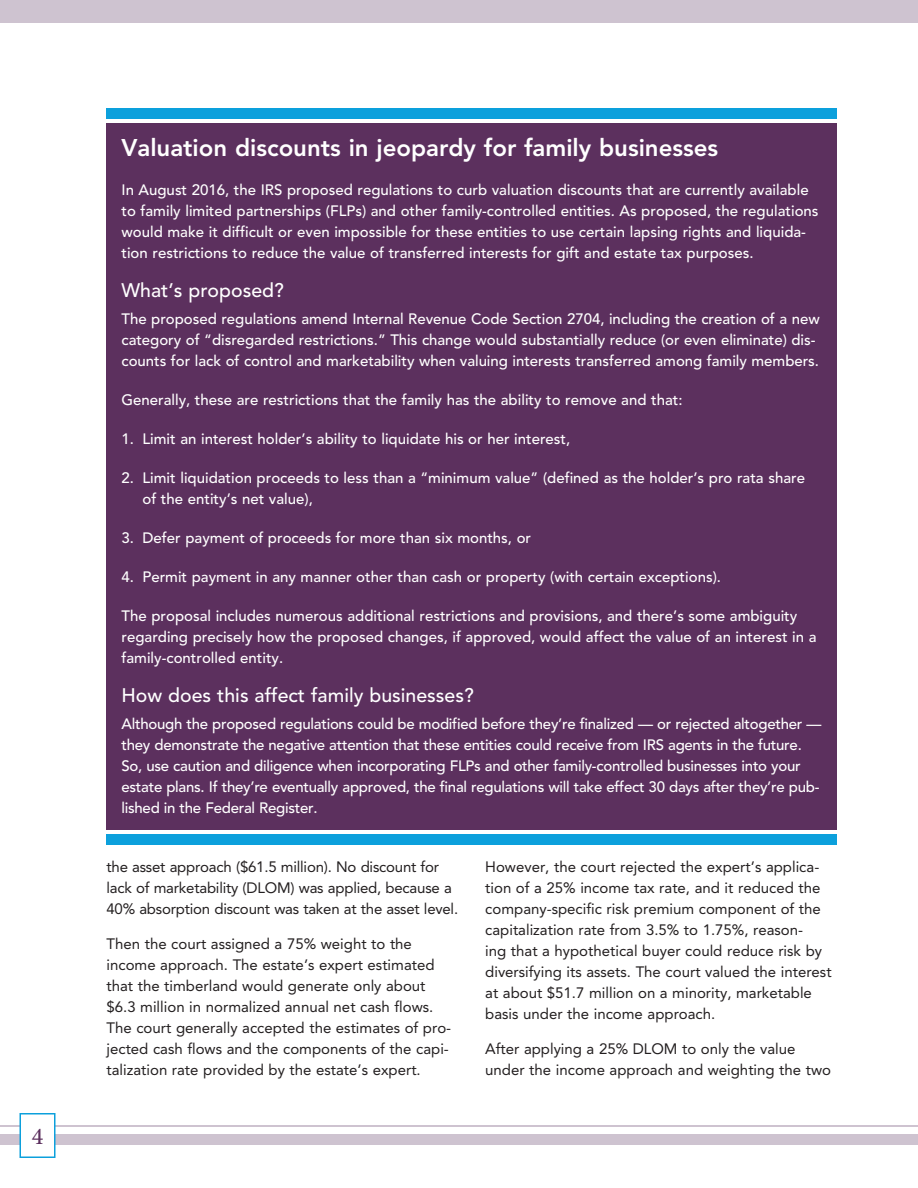
<style>
.page{position:relative;width:918px;height:1188px;background:#fff}
.page>*{position:absolute;margin:0;border:0;box-sizing:border-box;transform-origin:0 0}
.t1{font:800 24px "Avenir LT Std";color:#fff}
.t2{font:500 24px "Minion Pro";color:#5c305e}
.t3{font:500 19.5px "Avenir LT Std";color:#fff}
.t4{font:500 15px/21px "Avenir LT Std";color:#fff}
.t5{font:15px/21px "Avenir LT Std";color:#231f20}
.t6{font:500 15px/21px "Avenir LT Std";letter-spacing:-.02em;color:#fff}
</style>
<div class="page">
<div style="left:0;top:1134px;width:918px;height:10px;background:#cec3d0"></div>
<div style="left:0;top:0;width:918px;height:22px;background:#cec3d0"></div>
<hr style="left:0;top:1125px;width:918px;height:1px;background:#cec3d0">
<div style="left:20px;top:1114px;width:35px;height:43px;background:#fff"></div>
<div style="left:20px;top:1113px;width:36px;height:45px;border:2px solid #0ca0dc"></div>
<div style="left:106px;top:123px;width:731px;height:707px;background:#5c305e"></div>
<div style="left:106px;top:108px;width:731px;height:10px;background:#0ca0dc"></div>
<div style="left:106px;top:834px;width:731px;height:10px;background:#0ca0dc"></div>
<h1 class="t2" style="left:32px;top:1120px;width:13px">4</h1>
<h1 class="t1" style="left:122px;top:134px;width:598px">Valuation discounts in jeopardy for family businesses</h1>
<p class="t4" style="left:122px;top:180px;width:699px">In August 2016, the IRS proposed regulations to curb valuation discounts that are currently available to family limited partnerships (FLPs) and other family-controlled entities. As proposed, the regulations would make it difficult or even impossible for these entities to use certain lapsing rights and liquida&shy;tion restrictions to reduce the value of transferred interests for gift and estate tax purposes.</p>
<h2 class="t3" style="left:122px;top:279px;width:164px">What’s proposed?</h2>
<p class="t4" style="left:122px;top:309px;width:700px">The proposed regulations amend Internal Revenue Code Section 2704, including the creation of a new category of “disregarded restrictions.” This change would substantially reduce (or even eliminate) dis&shy;counts for lack of control and marketability when valuing interests transferred among family members.</p>
<p class="t4" style="left:122px;top:390px;width:563px">Generally, these are restrictions that the family has the ability to remove and that:</p>
<p class="t4" style="left:122px;top:429px;width:450px">1. Limit an interest holder’s ability to liquidate his or her interest,</p>
<p class="t4" style="left:142px;top:468px;width:664px;text-indent:-21px">2. Limit liquidation proceeds to less than a “minimum value” (defined as the holder’s pro rata share of the entity’s net value),</p>
<p class="t4" style="left:122px;top:528px;width:411px">3. Defer payment of proceeds for more than six months, or</p>
<p class="t4" style="left:122px;top:567px;width:601px">4. Permit payment in any manner other than cash or property (with certain exceptions).</p>
<p class="t4" style="left:122px;top:606px;width:696px">The proposal includes numerous additional restrictions and provisions, and there’s some ambiguity regarding precisely how the proposed changes, if approved, would affect the value of an interest in a family-controlled entity.</p>
<h2 class="t3" style="left:122px;top:684px;width:354px">How does this affect family businesses?</h2>
<p class="t6" style="left:122px;top:714px;width:701px">Although the proposed regulations could be modified before they’re finalized — or rejected altogether — they demonstrate the negative attention that these entities could receive from IRS agents in the future.<br>So, use caution and diligence when incorporating FLPs and other family-controlled businesses into your estate plans. If they’re eventually approved, the final regulations will take effect 30 days after they’re pub&shy;lished in the Federal Register.</p>
<p class="t5" style="left:106px;top:857px;width:353px">the asset approach ($61.5 million). No discount for lack of marketability (DLOM) was applied, because a<br>40% absorption discount was taken at the asset level.</p>
<p class="t5" style="left:106px;top:933px;width:346px">Then the court assigned a 75% weight to the income approach. The estate’s expert estimated that the timberland would generate only about $6.3 million in normalized annual net cash flows.<br>The court generally accepted the estimates of pro&shy;jected cash flows and the components of the capi&shy;talization rate provided by the estate’s expert.</p>
<p class="t5" style="left:485px;top:857px;width:348px">However, the court rejected the expert’s applica&shy;tion of a 25% income tax rate, and it reduced the company-specific risk premium component of the capitalization rate from 3.5% to 1.75%, reason-<br>ing that a hypothetical buyer could reduce risk by diversifying its assets. The court valued the interest at about $51.7 million on a minority, marketable basis under the income approach.</p>
<p class="t5" style="left:485px;top:1038px;width:347px">After applying a 25% DLOM to only the value under the income approach and weighting the two</p>
</div>
